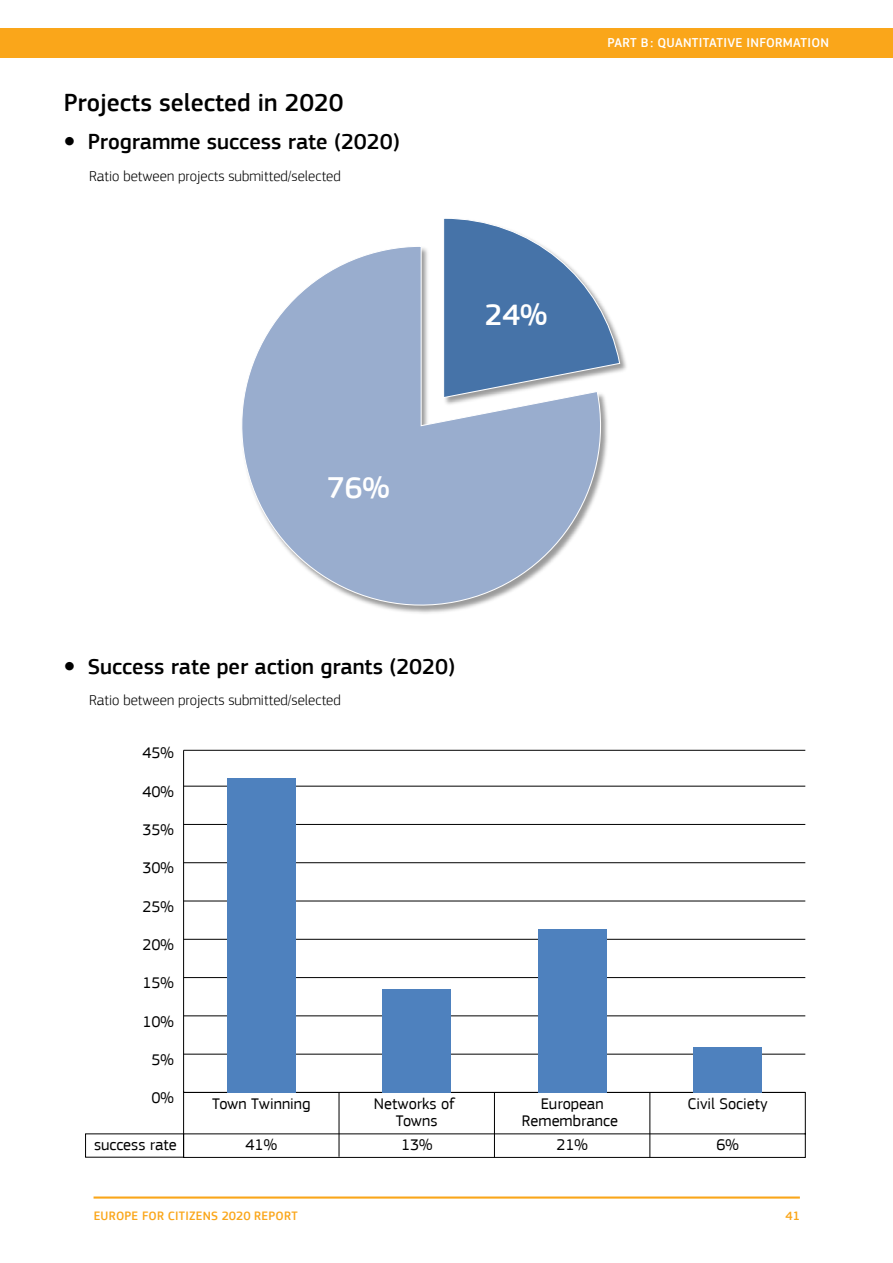
<style>
.page{position:relative;width:893px;height:1263px;background:#fff}
.page>*{position:absolute;margin:0;border:0;box-sizing:border-box;transform-origin:0 0}
.t1{font:500 30.9px "EC Square Sans Pro";color:#fff}
.t2{font:500 25.5px "EC Square Sans Pro";color:#000}
.t3{font:500 22.5px "EC Square Sans Pro";color:#000}
.t4{font:16.2px/17px "EC Square Sans Pro";color:#000;text-align:center}
.t5{font:300 15px "EC Square Sans Pro";color:#000}
.t6{font:500 13.35px "EC Square Sans Pro";letter-spacing:.02em;color:#fff}
.t7{font:500 12.6px "EC Square Sans Pro";letter-spacing:.02em;color:#faa61a}
.s1{font-weight:400;font-size:13.5px}
</style>
<div class="page">
<hr style="left:94px;top:1196px;width:706px;height:2px;background:#faa61a">
<div style="left:0;top:28px;width:893px;height:29px;background:#faa61a"></div>
<svg style="left:242px;top:247px;width:366px;height:366px"></svg>
<svg style="left:442px;top:218px;width:179px;height:181px"></svg>
<svg style="left:183px;top:1091px;width:623px;height:67px"></svg>
<hr style="left:183px;top:750px;width:1px;height:342px;background:#000">
<hr style="left:184px;top:1092px;width:621px;height:1px;background:#000">
<hr style="left:184px;top:1054px;width:621px;height:1px;background:#000">
<hr style="left:184px;top:1015px;width:621px;height:1px;background:#000">
<hr style="left:184px;top:977px;width:621px;height:1px;background:#000">
<hr style="left:184px;top:939px;width:621px;height:1px;background:#000">
<hr style="left:184px;top:901px;width:621px;height:1px;background:#000">
<hr style="left:184px;top:862px;width:621px;height:1px;background:#000">
<hr style="left:184px;top:824px;width:621px;height:1px;background:#000">
<hr style="left:184px;top:786px;width:621px;height:1px;background:#000">
<hr style="left:184px;top:750px;width:621px;height:1px;background:#000">
<div style="left:227px;top:778px;width:68px;height:314px;background:#4e81be"></div>
<div style="left:383px;top:989px;width:68px;height:103px;background:#4e81be"></div>
<div style="left:538px;top:929px;width:68px;height:163px;background:#4e81be"></div>
<div style="left:693px;top:1047px;width:69px;height:45px;background:#4e81be"></div>
<h2 class="t2" style="left:64px;top:87px;width:281px">Projects selected in 2020</h2>
<h3 class="t3" style="left:64px;top:128px;width:337px"><span class="s1">●</span> Programme success rate (2020)</h3>
<p class="t5" style="left:89px;top:167px;width:253px">Ratio between projects submitted/selected</p>
<h1 class="t1" style="left:327px;top:470px;width:64px">76%</h1>
<p class="t6" style="left:608px;top:34px;width:223px">PART B: QUANTITATIVE INFORMATION</p>
<h1 class="t1" style="left:485px;top:297px;width:64px">24%</h1>
<h3 class="t3" style="left:64px;top:653px;width:393px"><span class="s1">●</span> Success rate per action grants (2020)</h3>
<p class="t5" style="left:89px;top:692px;width:253px">Ratio between projects submitted/selected</p>
<p class="t4" style="left:142px;top:744px;width:33px">45%</p>
<p class="t4" style="left:142px;top:783px;width:33px">40%</p>
<p class="t4" style="left:142px;top:821px;width:33px">35%</p>
<p class="t4" style="left:142px;top:860px;width:33px">30%</p>
<p class="t4" style="left:142px;top:898px;width:33px">25%</p>
<p class="t4" style="left:142px;top:936px;width:33px">20%</p>
<p class="t4" style="left:142px;top:975px;width:33px">15%</p>
<p class="t4" style="left:142px;top:1013px;width:33px">10%</p>
<p class="t4" style="left:151px;top:1051px;width:24px">5%</p>
<p class="t4" style="left:151px;top:1089px;width:24px">0%</p>
<p class="t4" style="left:212px;top:1095px;width:100px">Town Twinning</p>
<p class="t4" style="left:374px;top:1095px;width:83px">Networks of<br>Towns</p>
<p class="t4" style="left:541px;top:1095px;width:64px">European</p>
<p class="t4" style="left:688px;top:1095px;width:82px">Civil Society</p>
<p class="t4" style="left:522px;top:1112px;width:98px">Remembrance</p>
<p class="t4" style="left:94px;top:1136px;width:84px">success rate</p>
<p class="t4" style="left:246px;top:1137px;width:33px">41%</p>
<p class="t4" style="left:401px;top:1137px;width:33px">13%</p>
<p class="t4" style="left:556px;top:1137px;width:33px">21%</p>
<p class="t4" style="left:716px;top:1137px;width:24px">6%</p>
<p class="t7" style="left:94px;top:1208px;width:205px">EUROPE FOR CITIZENS 2020 REPORT</p>
<p class="t7" style="left:785px;top:1208px;width:16px">41</p>
</div>
